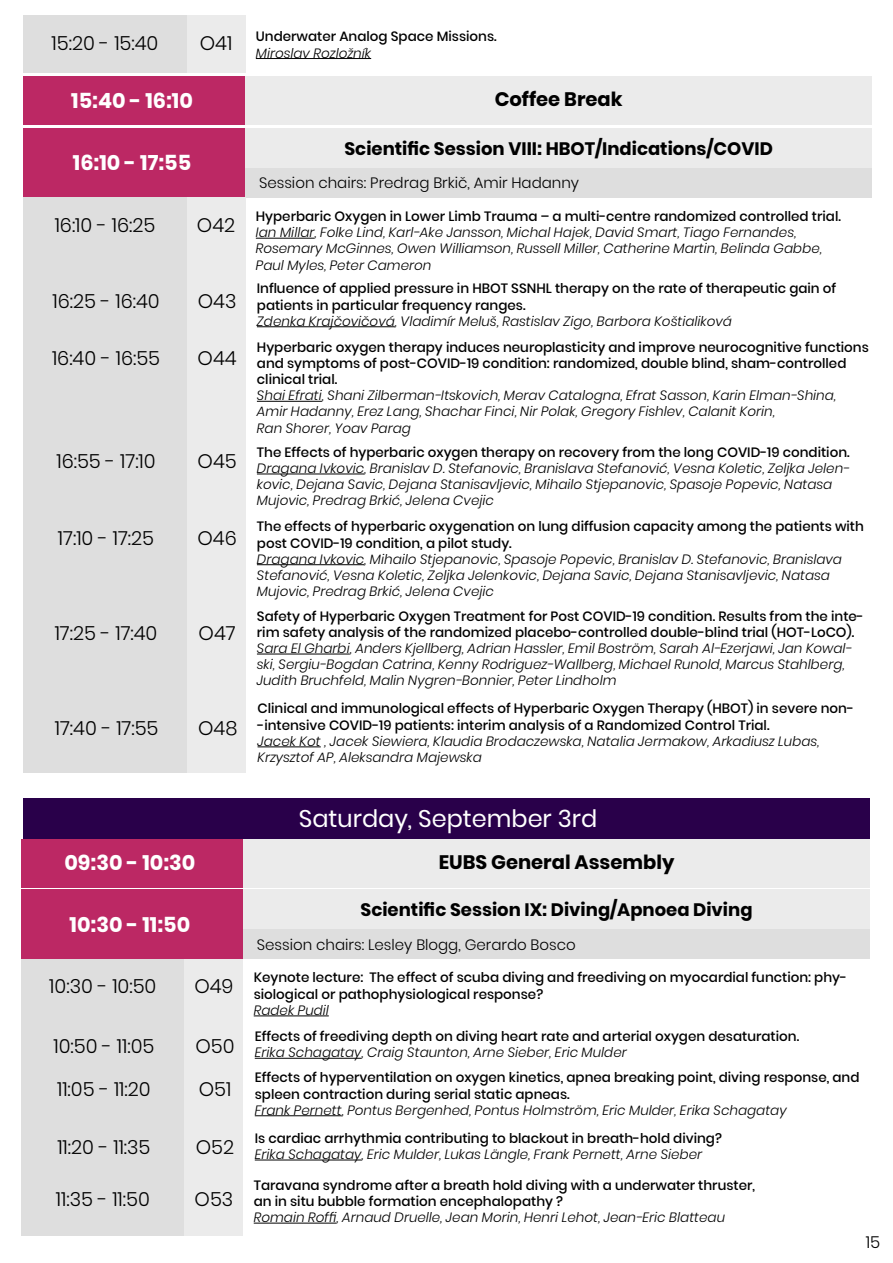
<style>
.page{position:relative;width:893px;height:1263px;background:#fff}
.page>*{position:absolute;margin:0;border:0;box-sizing:border-box;transform-origin:0 0}
.t1{font:24px "Poppins";color:#fff}
.t2{font:700 21px "Poppins";color:#fff}
.t3{font:300 19.5px "Poppins";color:#000}
.t4{font:700 19.5px "Poppins";color:#000}
.t5{font:700 18px "Poppins";color:#000}
.t6{font:300 16.5px "Poppins";color:#000}
.t7{font:300 15px "Poppins";color:#000}
.t8{font:500 13.5px/16.2px "Poppins";color:#000}
.t9{font:italic 300 13.5px/16.2px "Poppins";color:#000}
.s1{font-weight:300;font-style:italic}
</style>
<div class="page">
<div style="left:23px;top:16px;width:164px;height:57px;background:#dedede"></div>
<hr style="left:256px;top:58px;width:115px;height:1px;background:#000">
<div style="left:187px;top:16px;width:59px;height:57px;background:#ebebeb"></div>
<div style="left:23px;top:76px;width:223px;height:49px;background:#bc2864"></div>
<div style="left:246px;top:76px;width:626px;height:49px;background:#ebebeb"></div>
<div style="left:23px;top:128px;width:223px;height:69px;background:#bc2864"></div>
<div style="left:246px;top:128px;width:626px;height:40px;background:#ebebeb"></div>
<div style="left:246px;top:168px;width:626px;height:29px;background:#dedede"></div>
<div style="left:23px;top:197px;width:164px;height:576px;background:#dedede"></div>
<hr style="left:256px;top:238px;width:58px;height:1px;background:#000">
<hr style="left:257px;top:326px;width:138px;height:1px;background:#000">
<div style="left:187px;top:197px;width:59px;height:576px;background:#ebebeb"></div>
<hr style="left:257px;top:401px;width:65px;height:1px;background:#000">
<hr style="left:257px;top:474px;width:107px;height:1px;background:#000">
<hr style="left:257px;top:564px;width:107px;height:1px;background:#000">
<hr style="left:257px;top:654px;width:93px;height:1px;background:#000">
<div style="left:23px;top:799px;width:847px;height:40px;background:#29004a"></div>
<div style="left:21px;top:839px;width:222px;height:48px;background:#bc2864"></div>
<div style="left:243px;top:839px;width:627px;height:48px;background:#ebebeb"></div>
<div style="left:21px;top:889px;width:222px;height:70px;background:#bc2864"></div>
<div style="left:243px;top:889px;width:627px;height:41px;background:#ebebeb"></div>
<div style="left:243px;top:930px;width:627px;height:29px;background:#dedede"></div>
<div style="left:21px;top:959px;width:163px;height:276px;background:#dedede"></div>
<hr style="left:254px;top:1015px;width:75px;height:1px;background:#000">
<hr style="left:255px;top:1058px;width:107px;height:1px;background:#000">
<div style="left:184px;top:959px;width:59px;height:276px;background:#ebebeb"></div>
<hr style="left:255px;top:1115px;width:87px;height:1px;background:#000">
<hr style="left:255px;top:1160px;width:107px;height:1px;background:#000">
<hr style="left:254px;top:1223px;width:82px;height:1px;background:#000">
<hr style="left:258px;top:746px;width:63px;height:1px;background:#000">
<h3 class="t3" style="left:52px;top:32px;width:108px">15:20 - 15:40</h3>
<p class="t8" style="left:256px;top:29px;width:242px">Underwater Analog Space Missions.</p>
<p class="t9" style="left:256px;top:45px;width:117px">Miroslav Rozložník</p>
<h3 class="t3" style="left:200px;top:32px;width:34px">O41</h3>
<h2 class="t2" style="left:71px;top:88px;width:123px">15:40 - 16:10</h2>
<h3 class="t4" style="left:495px;top:88px;width:129px">Coffee Break</h3>
<h2 class="t2" style="left:73px;top:151px;width:120px">16:10 - 17:55</h2>
<h3 class="t5" style="left:344px;top:138px;width:430px">Scientific Session VIII: HBOT/Indications/COVID</h3>
<p class="t7" style="left:259px;top:174px;width:322px">Session chairs: Predrag Brkič, Amir Hadanny</p>
<h3 class="t3" style="left:55px;top:213px;width:102px">16:10 - 16:25</h3>
<p class="t8" style="left:256px;top:208px;width:587px">Hyperbaric Oxygen in Lower Limb Trauma – a multi-centre randomized controlled trial.</p>
<h3 class="t3" style="left:197px;top:213px;width:40px">O42</h3>
<p class="t9" style="left:256px;top:224px;width:568px">Ian Millar, Folke Lind, Karl-Ake Jansson, Michal Hajek, David Smart, Tiago Fernandes,<br>Rosemary McGinnes, Owen Williamson, Russell Miller, Catherine Martin, Belinda Gabbe,<br>Paul Myles, Peter Cameron</p>
<h3 class="t3" style="left:52px;top:290px;width:109px">16:25 - 16:40</h3>
<p class="t8" style="left:257px;top:281px;width:581px">Influence of applied pressure in HBOT SSNHL therapy on the rate of therapeutic gain of patients in particular frequency ranges.</p>
<p class="t9" style="left:257px;top:313px;width:477px">Zdenka Krajčovičová, Vladimír Meluš, Rastislav Zigo, Barbora Koštialiková</p>
<h3 class="t3" style="left:198px;top:290px;width:40px">O43</h3>
<h3 class="t3" style="left:52px;top:347px;width:110px">16:40 - 16:55</h3>
<p class="t8" style="left:257px;top:339px;width:613px">Hyperbaric oxygen therapy induces neuroplasticity and improve neurocognitive functions and symptoms of post-COVID-19 condition: randomized, double blind, sham-controlled clinical trial.</p>
<p class="t9" style="left:257px;top:387px;width:581px">Shai Efrati, Shani Zilberman-Itskovich, Merav Catalogna, Efrat Sasson, Karin Elman-Shina,<br>Amir Hadanny, Erez Lang, Shachar Finci, Nir Polak, Gregory Fishlev, Calanit Korin,<br>Ran Shorer, Yoav Parag</p>
<h3 class="t3" style="left:198px;top:347px;width:41px">O44</h3>
<h3 class="t3" style="left:56px;top:450px;width:101px">16:55 - 17:10</h3>
<h3 class="t3" style="left:198px;top:450px;width:41px">O45</h3>
<p class="t8" style="left:257px;top:444px;width:594px">The Effects of hyperbaric oxygen therapy on recovery from the long COVID-19 condition.</p>
<p class="t9" style="left:257px;top:460px;width:594px">Dragana Ivkovic, Branislav D. Stefanovic, Branislava Stefanović, Vesna Koletic, Zeljka Jelen&shy;kovic, Dejana Savic, Dejana Stanisavljevic, Mihailo Stjepanovic, Spasoje Popevic, Natasa<br>Mujovic, Predrag Brkić, Jelena Cvejic</p>
<h3 class="t3" style="left:58px;top:527px;width:98px">17:10 - 17:25</h3>
<p class="t8" style="left:257px;top:518px;width:608px">The effects of hyperbaric oxygenation on lung diffusion capacity among the patients with post COVID-19 condition, a pilot study.</p>
<p class="t9" style="left:257px;top:551px;width:587px">Dragana Ivkovic, Mihailo Stjepanovic, Spasoje Popevic, Branislav D. Stefanovic, Branislava<br>Stefanović, Vesna Koletic, Zeljka Jelenkovic, Dejana Savic, Dejana Stanisavljevic, Natasa<br>Mujovic, Predrag Brkić, Jelena Cvejic</p>
<h3 class="t3" style="left:197px;top:527px;width:41px">O46</h3>
<h3 class="t3" style="left:55px;top:621px;width:104px">17:25 - 17:40</h3>
<h3 class="t3" style="left:55px;top:716px;width:105px">17:40 - 17:55</h3>
<h3 class="t3" style="left:199px;top:621px;width:39px">O47</h3>
<h3 class="t3" style="left:198px;top:716px;width:41px">O48</h3>
<p class="t8" style="left:257px;top:608px;width:608px">Safety of Hyperbaric Oxygen Treatment for Post COVID-19 condition. Results from the inte&shy;rim safety analysis of the randomized placebo-controlled double-blind trial (HOT-LoCO).</p>
<p class="t9" style="left:257px;top:640px;width:596px">Sara El Gharbi, Anders Kjellberg, Adrian Hassler, Emil Boström, Sarah Al-Ezerjawi, Jan Kowal&shy;ski, Sergiu-Bogdan Catrina, Kenny Rodriguez-Wallberg, Michael Runold, Marcus Stahlberg,<br>Judith Bruchfeld, Malin Nygren-Bonnier, Peter Lindholm</p>
<p class="t8" style="left:258px;top:701px;width:598px">Clinical and immunological effects of Hyperbaric Oxygen Therapy (HBOT) in severe non--intensive COVID-19 patients: interim analysis of a Randomized Control Trial.</p>
<p class="t9" style="left:258px;top:733px;width:563px">Jacek Kot , Jacek Siewiera, Klaudia Brodaczewska, Natalia Jermakow, Arkadiusz Lubas,<br>Krzysztof AP, Aleksandra Majewska</p>
<h1 class="t1" style="left:299px;top:804px;width:300px">Saturday, September 3rd</h1>
<h2 class="t2" style="left:64px;top:851px;width:133px">09:30 - 10:30</h2>
<h3 class="t4" style="left:439px;top:850px;width:237px">EUBS General Assembly</h3>
<h2 class="t2" style="left:70px;top:912px;width:122px">10:30 - 11:50</h2>
<h3 class="t5" style="left:360px;top:899px;width:393px">Scientific Session IX: Diving/Apnoea Diving</h3>
<p class="t7" style="left:257px;top:936px;width:320px">Session chairs: Lesley Blogg, Gerardo Bosco</p>
<h3 class="t3" style="left:49px;top:975px;width:109px">10:30 - 10:50</h3>
<p class="t8" style="left:254px;top:970px;width:595px">Keynote lecture: The effect of scuba diving and freediving on myocardial function: phy&shy;siological or pathophysiological response?</p>
<p class="t9" style="left:254px;top:1002px;width:77px">Radek Pudil</p>
<h3 class="t3" style="left:53px;top:1034px;width:102px">10:50 - 11:05</h3>
<p class="t8" style="left:195px;top:1028px;width:605px;text-indent:59px">Effects of freediving depth on diving heart rate and arterial oxygen desaturation.<br><sup>O50</sup> <span class="s1">Erika Schagatay, Craig Staunton, Arne Sieber, Eric Mulder</span></p>
<h3 class="t3" style="left:57px;top:1078px;width:95px">11:05 - 11:20</h3>
<p class="t8" style="left:255px;top:1069px;width:606px">Effects of hyperventilation on oxygen kinetics, apnea breaking point, diving response, and spleen contraction during serial static apneas.</p>
<p class="t9" style="left:255px;top:1102px;width:533px">Frank Pernett, Pontus Bergenhed, Pontus Holmström, Eric Mulder, Erika Schagatay</p>
<h3 class="t3" style="left:194px;top:975px;width:41px">O49</h3>
<h3 class="t3" style="left:199px;top:1078px;width:34px">O51</h3>
<h3 class="t3" style="left:57px;top:1136px;width:95px">11:20 - 11:35</h3>
<p class="t8" style="left:196px;top:1130px;width:528px;text-indent:59px">Is cardiac arrhythmia contributing to blackout in breath-hold diving?<br><sup>O52</sup> <span class="s1">Erika Schagatay, Eric Mulder, Lukas Längle, Frank Pernett, Arne Sieber</span></p>
<h3 class="t3" style="left:56px;top:1187px;width:95px">11:35 - 11:50</h3>
<h3 class="t3" style="left:195px;top:1187px;width:40px">O53</h3>
<p class="t8" style="left:254px;top:1177px;width:503px">Taravana syndrome after a breath hold diving with a underwater thruster, an in situ bubble formation encephalopathy ?</p>
<p class="t9" style="left:254px;top:1209px;width:473px">Romain Roffi, Arnaud Druelle, Jean Morin, Henri Lehot, Jean-Eric Blatteau</p>
<p class="t6" style="left:866px;top:1233px;width:16px">15</p>
</div>
